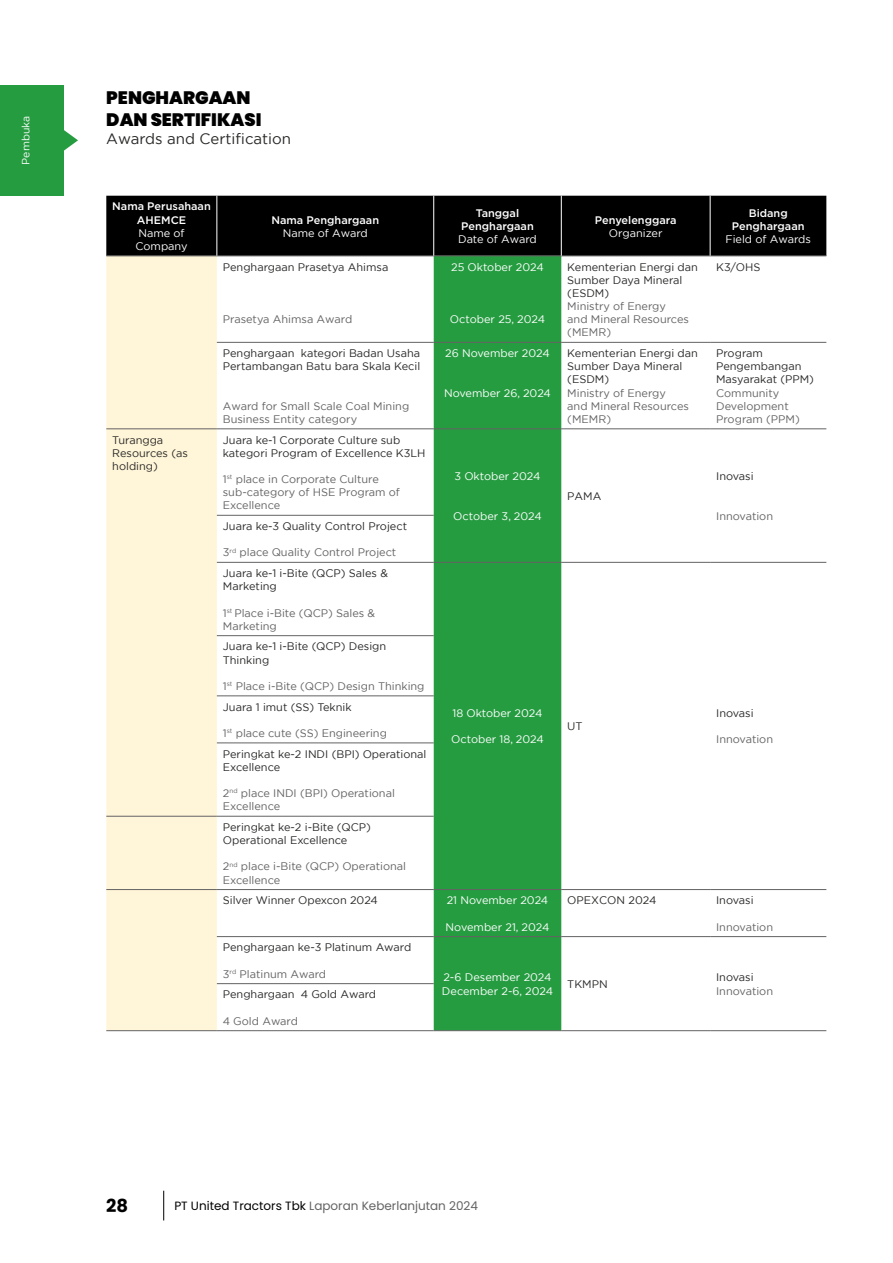
<style>
.page{position:relative;width:893px;height:1263px;background:#fff}
.page>*{position:absolute;margin:0;border:0;box-sizing:border-box;transform-origin:0 0}
.t1{font:900 18px/21.6px "Poppins";color:#000}
.t2{font:700 18px "Poppins";color:#000}
.t3{font:15px "Gotham";color:#282827}
.t4{font:12px "Poppins";color:#646363}
.t5{font:10.95px/13.2px "Gotham";color:#282827}
.t6{font:10.95px/13.2px "Gotham";color:#646363}
.t7{font:10.95px/13.2px "Gotham";color:#fff}
.t8{font:500 10.95px/13.2px "Gotham";color:#fff;text-align:center}
.t9{font:10.5px "Gotham";color:#fff}
.s1{color:#282827}
.s2{color:#646363}
.s3{color:#000}
</style>
<div class="page">
<svg style="left:163px;top:1191px;width:1px;height:29px"></svg>
<div style="left:0;top:85px;width:64px;height:111px;background:#269c41"></div>
<svg style="left:64px;top:130px;width:14px;height:21px"></svg>
<div style="left:106px;top:196px;width:720px;height:60px;background:#000"></div>
<div style="left:106px;top:257px;width:111px;height:773px;background:#fff5d8"></div>
<div style="left:434px;top:257px;width:127px;height:773px;background:#269c41"></div>
<hr style="left:106px;top:256px;width:111px;height:1px;background:#646363">
<hr style="left:217px;top:256px;width:217px;height:1px;background:#646363">
<hr style="left:434px;top:256px;width:127px;height:1px;background:#646363">
<hr style="left:561px;top:256px;width:149px;height:1px;background:#646363">
<hr style="left:710px;top:256px;width:116px;height:1px;background:#646363">
<hr style="left:217px;top:342px;width:217px;height:1px;background:#646363">
<hr style="left:434px;top:342px;width:127px;height:1px;background:#646363">
<hr style="left:561px;top:342px;width:149px;height:1px;background:#646363">
<hr style="left:710px;top:342px;width:116px;height:1px;background:#646363">
<hr style="left:106px;top:429px;width:111px;height:1px;background:#646363">
<hr style="left:217px;top:429px;width:217px;height:1px;background:#646363">
<hr style="left:434px;top:429px;width:127px;height:1px;background:#646363">
<hr style="left:561px;top:429px;width:149px;height:1px;background:#646363">
<hr style="left:710px;top:429px;width:116px;height:1px;background:#646363">
<hr style="left:217px;top:515px;width:217px;height:1px;background:#646363">
<hr style="left:217px;top:562px;width:217px;height:1px;background:#646363">
<hr style="left:434px;top:562px;width:127px;height:1px;background:#646363">
<hr style="left:561px;top:562px;width:149px;height:1px;background:#646363">
<hr style="left:710px;top:562px;width:116px;height:1px;background:#646363">
<hr style="left:217px;top:635px;width:217px;height:1px;background:#646363">
<hr style="left:217px;top:696px;width:217px;height:1px;background:#646363">
<hr style="left:217px;top:743px;width:217px;height:1px;background:#646363">
<hr style="left:106px;top:816px;width:111px;height:1px;background:#646363">
<hr style="left:217px;top:816px;width:217px;height:1px;background:#646363">
<hr style="left:106px;top:889px;width:111px;height:1px;background:#646363">
<hr style="left:217px;top:889px;width:217px;height:1px;background:#646363">
<hr style="left:434px;top:889px;width:127px;height:1px;background:#646363">
<hr style="left:561px;top:889px;width:149px;height:1px;background:#646363">
<hr style="left:710px;top:889px;width:116px;height:1px;background:#646363">
<hr style="left:217px;top:936px;width:217px;height:1px;background:#646363">
<hr style="left:434px;top:936px;width:127px;height:1px;background:#646363">
<hr style="left:561px;top:936px;width:149px;height:1px;background:#646363">
<hr style="left:710px;top:936px;width:116px;height:1px;background:#646363">
<hr style="left:217px;top:983px;width:217px;height:1px;background:#646363">
<hr style="left:106px;top:1030px;width:111px;height:1px;background:#646363">
<hr style="left:217px;top:1030px;width:217px;height:1px;background:#646363">
<hr style="left:434px;top:1030px;width:127px;height:1px;background:#646363">
<hr style="left:561px;top:1030px;width:149px;height:1px;background:#646363">
<hr style="left:710px;top:1030px;width:116px;height:1px;background:#646363">
<hr style="left:216px;top:196px;width:1px;height:60px;background:#fff">
<hr style="left:433px;top:196px;width:1px;height:60px;background:#fff">
<hr style="left:561px;top:196px;width:1px;height:60px;background:#fff">
<hr style="left:710px;top:196px;width:1px;height:60px;background:#fff">
<p class="t9" style="left:19px;top:165px;width:50px;rotate:-90deg">Pembuka</p>
<h1 class="t1" style="left:106px;top:87px;width:157px">PENGHARGAAN<br>DAN SERTIFIKASI</h1>
<h2 class="t3" style="left:106px;top:129px;width:186px">Awards and Certification</h2>
<p class="t8" style="left:112px;top:200px;width:100px">Nama Perusahaan<br>AHEMCE</p>
<p class="t7" style="left:135px;top:226px;width:54px">Name of<br>Company</p>
<p class="t8" style="left:271px;top:213px;width:109px">Nama Penghargaan</p>
<p class="t7" style="left:283px;top:226px;width:87px">Name of Award</p>
<p class="t5" style="left:223px;top:260px;width:167px">Penghargaan Prasetya Ahimsa</p>
<p class="t6" style="left:223px;top:312px;width:131px">Prasetya Ahimsa Award</p>
<p class="t5" style="left:223px;top:346px;width:199px">Penghargaan kategori Badan Usaha<br>Pertambangan Batu bara Skala Kecil</p>
<p class="t6" style="left:223px;top:399px;width:188px">Award for Small Scale Coal Mining<br>Business Entity category</p>
<p class="t8" style="left:461px;top:206px;width:74px">Tanggal<br>Penghargaan</p>
<p class="t7" style="left:458px;top:233px;width:80px">Date of Award</p>
<p class="t7" style="left:451px;top:260px;width:94px">25 Oktober 2024</p>
<p class="t7" style="left:450px;top:312px;width:97px">October 25, 2024</p>
<p class="t7" style="left:445px;top:346px;width:106px">26 November 2024</p>
<p class="t7" style="left:444px;top:386px;width:108px">November 26, 2024</p>
<p class="t5" style="left:112px;top:433px;width:77px">Turangga<br>Resources (as holding)</p>
<p class="t5" style="left:223px;top:433px;width:204px">Juara ke-1 Corporate Culture sub kategori Program of Excellence K3LH</p>
<p class="t6" style="left:223px;top:472px;width:179px">1<sup>st</sup> place in Corporate Culture sub-category of HSE Program of<br>Excellence</p>
<p class="t7" style="left:455px;top:469px;width:87px">3 Oktober 2024</p>
<p class="t7" style="left:453px;top:509px;width:90px">October 3, 2024</p>
<p class="t5" style="left:223px;top:519px;width:186px">Juara ke-3 Quality Control Project</p>
<p class="t6" style="left:223px;top:542px;width:175px;line-height:20.7px">3<sup>rd</sup> place Quality Control Project<br><span class="s1">Juara ke-1 i-Bite (QCP) Sales &amp;</span></p>
<p class="t5" style="left:223px;top:579px;width:56px">Marketing</p>
<p class="t6" style="left:223px;top:606px;width:154px">1<sup>st</sup> Place i-Bite (QCP) Sales &amp;<br>Marketing</p>
<p class="t5" style="left:223px;top:640px;width:165px">Juara ke-1 i-Bite (QCP) Design<br>Thinking</p>
<p class="t6" style="left:223px;top:675px;width:203px;line-height:20.7px">1<sup>st</sup> Place i-Bite (QCP) Design Thinking<br><span class="s1">Juara 1 imut (SS) Teknik</span></p>
<p class="t5" style="left:223px;top:722px;width:205px;line-height:20.7px"><span class="s2">1</span><sup>st</sup> <span class="s2">place cute (SS) Engineering<br></span>Peringkat ke-2 INDI (BPI) Operational</p>
<p class="t5" style="left:223px;top:760px;width:59px">Excellence</p>
<p class="t6" style="left:223px;top:786px;width:174px">2<sup>nd</sup> place INDI (BPI) Operational<br>Excellence</p>
<p class="t5" style="left:223px;top:820px;width:149px">Peringkat ke-2 i-Bite (QCP)<br>Operational Excellence</p>
<p class="t6" style="left:223px;top:860px;width:185px">2<sup>nd</sup> place i-Bite (QCP) Operational<br>Excellence</p>
<p class="t5" style="left:223px;top:894px;width:157px">Silver Winner Opexcon 2024</p>
<p class="t7" style="left:447px;top:894px;width:103px">21 November 2024</p>
<p class="t7" style="left:446px;top:920px;width:105px">November 21, 2024</p>
<p class="t7" style="left:452px;top:706px;width:92px">18 Oktober 2024</p>
<p class="t7" style="left:451px;top:733px;width:94px">October 18, 2024</p>
<p class="t8" style="left:595px;top:213px;width:83px">Penyelenggara</p>
<p class="t7" style="left:609px;top:226px;width:55px">Organizer</p>
<p class="t5" style="left:567px;top:260px;width:132px">Kementerian Energi dan<br>Sumber Daya Mineral (ESDM)</p>
<p class="t6" style="left:567px;top:299px;width:123px">Ministry of Energy and Mineral Resources (MEMR)</p>
<p class="t5" style="left:567px;top:346px;width:132px">Kementerian Energi dan<br>Sumber Daya Mineral (ESDM)</p>
<p class="t6" style="left:567px;top:386px;width:123px">Ministry of Energy and Mineral Resources (MEMR)</p>
<p class="t5" style="left:567px;top:489px;width:36px">PAMA</p>
<p class="t8" style="left:732px;top:206px;width:74px">Bidang<br>Penghargaan</p>
<p class="t7" style="left:725px;top:233px;width:87px">Field of Awards</p>
<p class="t5" style="left:716px;top:260px;width:46px">K3/OHS</p>
<p class="t5" style="left:716px;top:346px;width:99px">Program<br>Pengembangan<br>Masyarakat (PPM)</p>
<p class="t6" style="left:716px;top:386px;width:85px">Community<br>Development<br>Program (PPM)</p>
<p class="t5" style="left:716px;top:469px;width:39px">Inovasi</p>
<p class="t6" style="left:716px;top:509px;width:58px">Innovation</p>
<p class="t5" style="left:567px;top:720px;width:17px">UT</p>
<p class="t5" style="left:716px;top:706px;width:39px">Inovasi</p>
<p class="t6" style="left:716px;top:733px;width:58px">Innovation</p>
<p class="t5" style="left:567px;top:894px;width:91px">OPEXCON 2024</p>
<p class="t5" style="left:716px;top:894px;width:39px">Inovasi</p>
<p class="t6" style="left:716px;top:920px;width:58px">Innovation</p>
<p class="t5" style="left:223px;top:941px;width:190px">Penghargaan ke-3 Platinum Award</p>
<p class="t6" style="left:223px;top:967px;width:105px">3<sup>rd</sup> Platinum Award</p>
<p class="t7" style="left:442px;top:971px;width:113px">2-6 Desember 2024<br>December 2-6, 2024</p>
<p class="t5" style="left:567px;top:977px;width:42px">TKMPN</p>
<p class="t5" style="left:223px;top:988px;width:155px">Penghargaan 4 Gold Award</p>
<p class="t6" style="left:223px;top:1014px;width:77px">4 Gold Award</p>
<h1 class="t2" style="left:106px;top:1195px;width:23px">28</h1>
<p class="t4" style="left:174px;top:1198px;width:305px"><span class="s3">PT United Tractors Tbk</span> Laporan Keberlanjutan 2024</p>
<p class="t5" style="left:716px;top:971px;width:39px">Inovasi</p>
<p class="t6" style="left:716px;top:984px;width:58px">Innovation</p>
</div>
